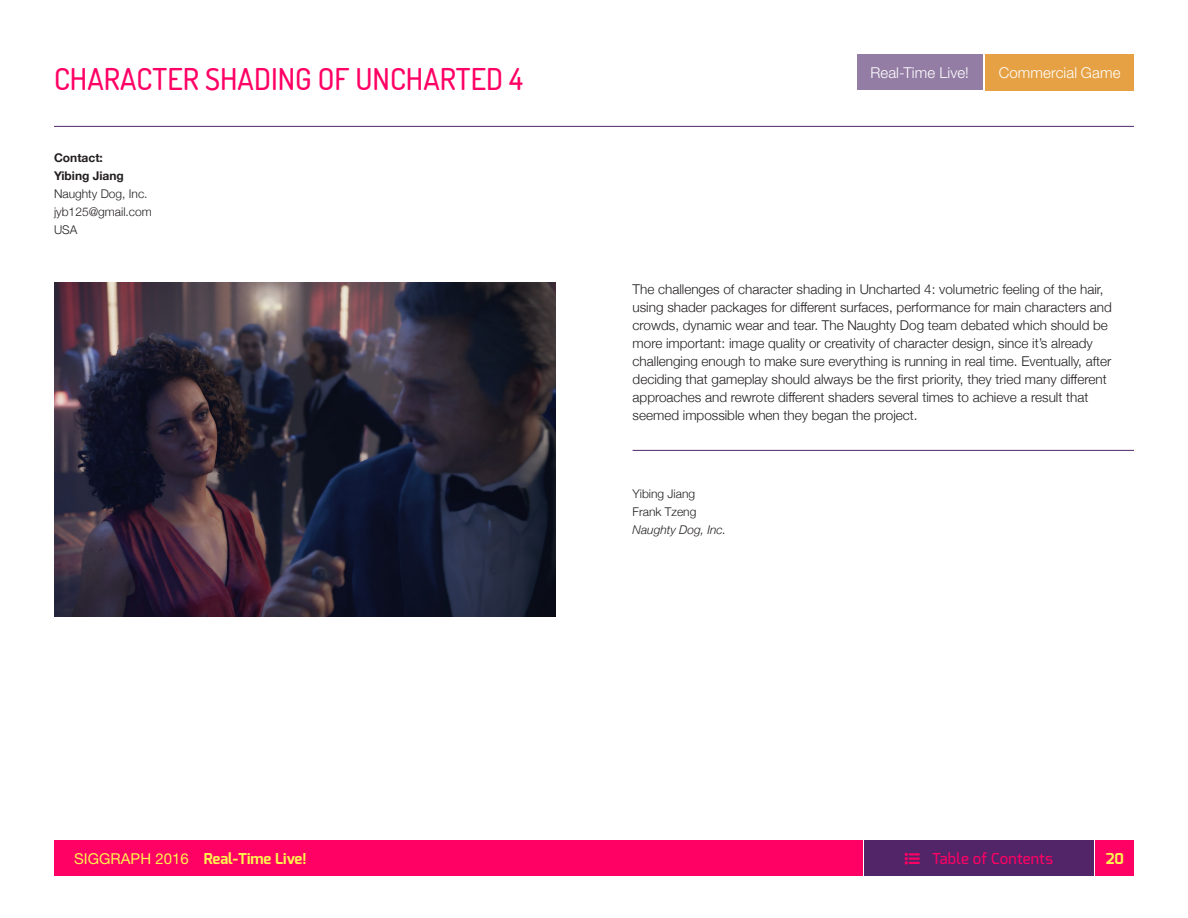
<style>
.page{position:relative;width:1188px;height:918px;background:#fff}
.page>*{position:absolute;margin:0;border:0;box-sizing:border-box;transform-origin:0 0}
.t1{font:500 30px "Dosis";color:#ff0064}
.t2{font:700 15px "Exo";color:#fff34f}
.t3{font:300 15px "Helvetica Neue LT Std";letter-spacing:.005em;color:#fff}
.t4{font:500 15px "Exo";letter-spacing:.01em;color:#ff0064}
.Descriptor_Paragraph{font:300 13.5px/18px "Helvetica Neue";color:#231f20}
.credits_text{font:300 12px "Helvetica Neue";color:#231f20}
.credits_text-2{font:700 12px "Helvetica Neue";color:#231f20}
.credits_text-3{font:italic 300 12px "Helvetica Neue";color:#231f20}
.s1{font-family:"Helvetica Neue LT Std";font-weight:400}
</style>
<div class="page">
<div style="left:1096px;top:840px;width:38px;height:36px;background:#ff0064"></div>
<div style="left:54px;top:840px;width:808px;height:36px;background:#ff0064"></div>
<div style="left:864px;top:840px;width:230px;height:36px;background:#522568"></div>
<hr style="left:54px;top:126px;width:1080px;height:1px;background:#522568">
<img style="left:54px;top:282px;width:501px;height:334px">
<hr style="left:633px;top:450px;width:501px;height:1px;background:#522568">
<div style="left:857px;top:55px;width:125px;height:35px;background:#937da4"></div>
<div style="left:985px;top:54px;width:149px;height:37px;background:#e5a143"></div>
<p class="t1" style="left:54px;top:59px;width:470px">CHARACTER SHADING OF UNCHARTED 4</p>
<p class="t3" style="left:870px;top:63px;width:100px">Real-Time Live!</p>
<p class="t3" style="left:999px;top:63px;width:123px">Commercial Game</p>
<p class="credits_text-2" style="left:54px;top:149px;width:50px">Contact:</p>
<p class="credits_text-2" style="left:54px;top:167px;width:71px">Yibing Jiang</p>
<p class="credits_text" style="left:54px;top:184px;width:95px">Naughty Dog, Inc.</p>
<p class="credits_text" style="left:54px;top:202px;width:99px">jyb125@gmail.com</p>
<p class="credits_text" style="left:54px;top:220px;width:25px">USA</p>
<p class="Descriptor_Paragraph" style="left:633px;top:279px;width:481px">The challenges of character shading in Uncharted 4: volumetric feeling of the hair, using shader packages for different surfaces, performance for main characters and crowds, dynamic wear and tear. The Naughty Dog team debated which should be more important: image quality or creativity of character design, since it’s already challenging enough to make sure everything is running in real time. Eventually, after deciding that gameplay should always be the first priority, they tried many different approaches and rewrote different shaders several times to achieve a result that seemed impossible when they began the project.</p>
<p class="credits_text" style="left:633px;top:484px;width:64px">Yibing Jiang</p>
<p class="credits_text" style="left:633px;top:502px;width:65px">Frank Tzeng</p>
<p class="credits_text-3" style="left:633px;top:520px;width:95px">Naughty Dog, Inc.</p>
<p class="t2" style="left:74px;top:849px;width:234px"><span class="s1">SIGGRAPH 2016</span> Real-Time Live!</p>
<p class="t4" style="left:932px;top:849px;width:122px">Table of Contents</p>
<p class="t2" style="left:1106px;top:849px;width:20px">20</p>
</div>
